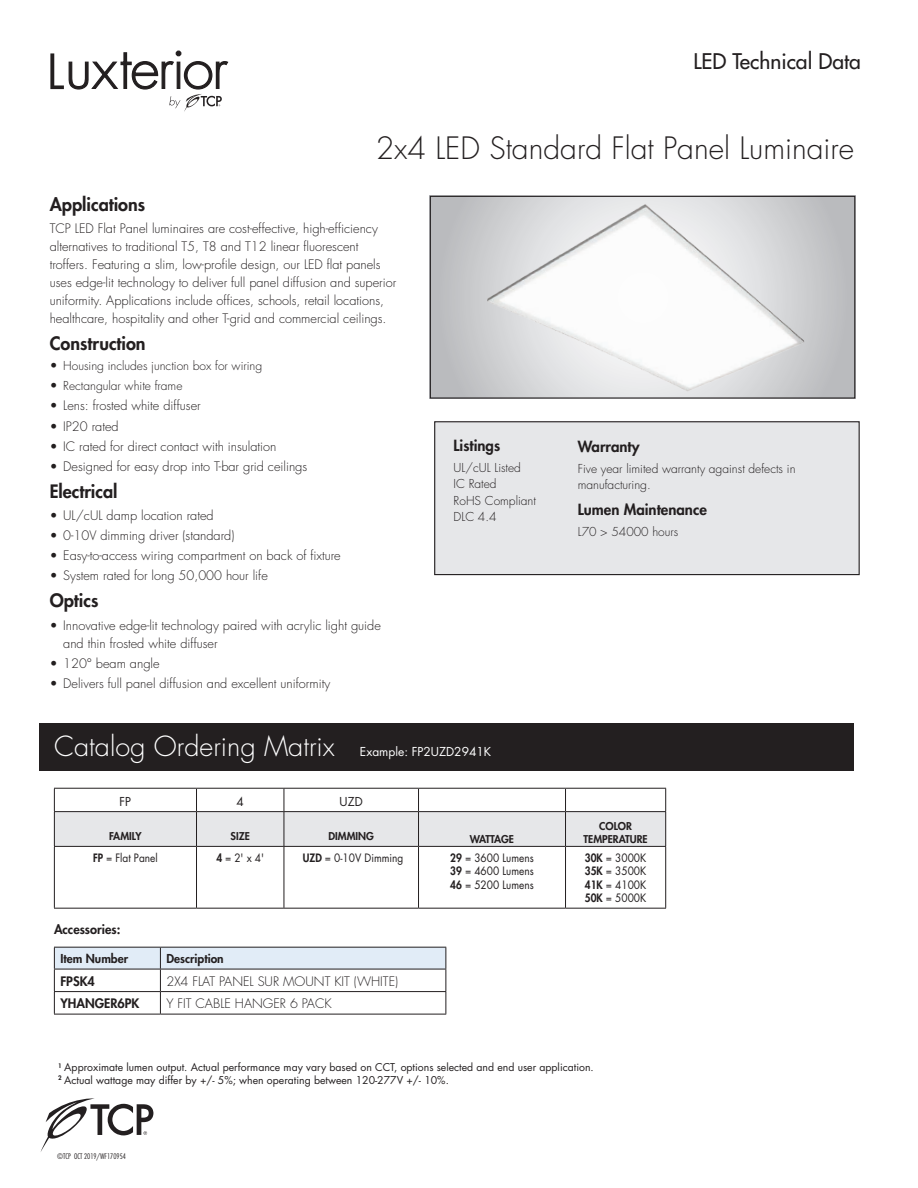
<style>
.page{position:relative;width:918px;height:1188px;background:#fff}
.page>*{position:absolute;margin:0;border:0;box-sizing:border-box;transform-origin:0 0}
.t1{font:300 30px "Futura Std";color:#231f20}
.t2{font:300 27px "Futura Std";color:#fff}
.t3{font:500 21px "Futura Std";color:#231f20}
.t4{font:800 18px "Futura Std";color:#231f20}
.t5{font:800 15px "Futura Std";color:#231f20}
.t6{font:300 12.75px/18px "Futura Std";color:#231f20}
.t7{font:800 12.75px "Futura Std";color:#231f20}
.t8{font:300 12px/16.5px "Futura Std";color:#231f20}
.t9{font:800 12px "Futura Std";color:#231f20}
.t10{font:12px "Futura Std";color:#fff}
.t11{font:12px "Futura Std";color:#231f20}
.t12{font:11.25px "Futura Std";color:#231f20;scale:.9 1}
.t13{font:10.5px "Futura Std";color:#231f20}
.t14{font:800 10.5px/12.6px "Futura Std";color:#231f20;text-align:center}
.t15{font:800 10.5px "Futura Std";letter-spacing:-.04em;color:#231f20}
.t16{font:300 condensed 7.5px "Futura Std";color:#231f20}
.s1{font-size:12.75px}
.s2{font-weight:800}
</style>
<div class="page">
<div style="left:435px;top:422px;width:424px;height:153px;background:#e6e7e9"></div>
<div style="left:434px;top:421px;width:426px;height:154px;border:1px solid #231f20"></div>
<div style="left:430px;top:196px;width:425px;height:203px;background:#bdbec1"></div>
<div style="left:39px;top:724px;width:815px;height:47px;background:#231f20"></div>
<img style="left:475px;top:195px;width:338px;height:204px">
<svg style="left:50px;top:51px;width:178px;height:61px"></svg>
<svg style="left:40px;top:1098px;width:113px;height:54px"></svg>
<svg style="left:55px;top:847px;width:610px;height:61px"></svg>
<hr style="left:54px;top:846px;width:143px;height:1px;background:#231f20">
<hr style="left:197px;top:846px;width:87px;height:1px;background:#231f20">
<hr style="left:284px;top:846px;width:135px;height:1px;background:#231f20">
<hr style="left:419px;top:846px;width:147px;height:1px;background:#231f20">
<hr style="left:566px;top:846px;width:100px;height:1px;background:#231f20">
<hr style="left:54px;top:788px;width:143px;height:1px;background:#231f20">
<hr style="left:197px;top:788px;width:87px;height:1px;background:#231f20">
<hr style="left:284px;top:788px;width:135px;height:1px;background:#231f20">
<hr style="left:419px;top:788px;width:147px;height:1px;background:#231f20">
<hr style="left:566px;top:788px;width:100px;height:1px;background:#231f20">
<svg style="left:54px;top:789px;width:612px;height:57px"></svg>
<hr style="left:54px;top:812px;width:1px;height:34px;background:#231f20">
<hr style="left:196px;top:812px;width:1px;height:34px;background:#231f20">
<hr style="left:284px;top:812px;width:1px;height:34px;background:#231f20">
<hr style="left:418px;top:812px;width:1px;height:34px;background:#231f20">
<hr style="left:565px;top:812px;width:1px;height:34px;background:#231f20">
<hr style="left:665px;top:812px;width:1px;height:34px;background:#231f20">
<hr style="left:54px;top:847px;width:1px;height:61px;background:#231f20">
<hr style="left:196px;top:847px;width:1px;height:61px;background:#231f20">
<hr style="left:284px;top:847px;width:1px;height:61px;background:#231f20">
<hr style="left:418px;top:847px;width:1px;height:61px;background:#231f20">
<hr style="left:565px;top:847px;width:1px;height:61px;background:#231f20">
<hr style="left:665px;top:847px;width:1px;height:61px;background:#231f20">
<hr style="left:54px;top:908px;width:143px;height:1px;background:#231f20">
<hr style="left:197px;top:908px;width:87px;height:1px;background:#231f20">
<hr style="left:284px;top:908px;width:135px;height:1px;background:#231f20">
<hr style="left:419px;top:908px;width:147px;height:1px;background:#231f20">
<hr style="left:566px;top:908px;width:100px;height:1px;background:#231f20">
<svg style="left:54px;top:947px;width:393px;height:67px"></svg>
<hr style="left:54px;top:1014px;width:106px;height:1px;background:#231f20">
<hr style="left:160px;top:1014px;width:286px;height:1px;background:#231f20">
<p class="t3" style="left:693px;top:48px;width:169px">LED Technical Data</p>
<p class="t1" style="left:376px;top:129px;width:480px">2x4 LED Standard Flat Panel Luminaire</p>
<p class="t4" style="left:50px;top:193px;width:97px">Applications</p>
<p class="t6" style="left:50px;top:220px;width:348px">TCP LED Flat Panel luminaires are cost-effective, high-efficiency alternatives to traditional T5, T8 and T12 linear fluorescent troffers. Featuring a slim, low-profile design, our LED flat panels uses edge-lit technology to deliver full panel diffusion and superior uniformity. Applications include offices, schools, retail locations, healthcare, hospitality and other T-grid and commercial ceilings.</p>
<p class="t4" style="left:50px;top:332px;width:97px">Construction</p>
<p class="t8" style="left:50px;top:358px;width:214px"><span class="s1">•</span> Housing includes junction box for wiring</p>
<p class="t8" style="left:50px;top:378px;width:134px"><span class="s1">•</span> Rectangular white frame</p>
<p class="t6" style="left:50px;top:397px;width:153px">• Lens: frosted white diffuser</p>
<p class="t6" style="left:50px;top:417px;width:70px">• IP20 rated</p>
<p class="t6" style="left:50px;top:437px;width:228px">• IC rated for direct contact with insulation</p>
<p class="t6" style="left:50px;top:458px;width:259px">• Designed for easy drop into T-bar grid ceilings</p>
<p class="t4" style="left:50px;top:480px;width:69px">Electrical</p>
<p class="t6" style="left:50px;top:507px;width:166px">• UL/cUL damp location rated</p>
<p class="t6" style="left:50px;top:527px;width:186px">• 0-10V dimming driver (standard)</p>
<p class="t6" style="left:50px;top:547px;width:293px">• Easy-to-access wiring compartment on back of fixture</p>
<p class="t6" style="left:50px;top:567px;width:220px">• System rated for long 50,000 hour life</p>
<p class="t4" style="left:50px;top:589px;width:50px">Optics</p>
<p class="t6" style="left:63px;top:616px;width:319px;text-indent:-14px">• Innovative edge-lit technology paired with acrylic light guide and thin frosted white diffuser</p>
<p class="t6" style="left:50px;top:654px;width:111px">• 120° beam angle</p>
<p class="t6" style="left:50px;top:675px;width:282px">• Delivers full panel diffusion and excellent uniformity</p>
<p class="t5" style="left:454px;top:436px;width:48px">Listings</p>
<p class="t8" style="left:454px;top:459px;width:69px">UL/cUL Listed<br>IC Rated</p>
<p class="t8" style="left:454px;top:492px;width:84px">RoHS Compliant</p>
<p class="t8" style="left:454px;top:509px;width:44px">DLC 4.4</p>
<p class="t2" style="left:54px;top:730px;width:282px">Catalog Ordering Matrix</p>
<p class="t10" style="left:360px;top:744px;width:133px">Example: FP2UZD2941K</p>
<p class="t11" style="left:120px;top:794px;width:14px">FP</p>
<p class="t11" style="left:237px;top:794px;width:9px">4</p>
<p class="t11" style="left:340px;top:794px;width:25px">UZD</p>
<p class="t14" style="left:109px;top:829px;width:34px">FAMILY</p>
<p class="t14" style="left:231px;top:829px;width:21px">SIZE</p>
<p class="t14" style="left:329px;top:829px;width:47px">DIMMING</p>
<p class="t15" style="left:470px;top:832px;width:46px">WATTAGE</p>
<p class="t12" style="left:93px;top:850px;width:73px"><span class="s2">FP</span> = Flat Panel</p>
<p class="t12" style="left:216px;top:850px;width:54px"><span class="s2">4</span> = 2' x 4'</p>
<p class="t12" style="left:303px;top:850px;width:113px"><span class="s2">UZD</span> = 0-10V Dimming</p>
<p class="t12" style="left:450px;top:850px;width:94px"><span class="s2">29</span> = 3600 Lumens</p>
<p class="t12" style="left:450px;top:864px;width:94px"><span class="s2">39</span> = 4600 Lumens</p>
<p class="t12" style="left:450px;top:877px;width:94px"><span class="s2">46</span> = 5200 Lumens</p>
<p class="t7" style="left:54px;top:921px;width:68px">Accessories:</p>
<p class="t9" style="left:60px;top:951px;width:69px">Item Number</p>
<p class="t9" style="left:166px;top:951px;width:59px">Description</p>
<p class="t7" style="left:60px;top:973px;width:36px">FPSK4</p>
<p class="t6" style="left:166px;top:972px;width:233px">2X4 FLAT PANEL SUR MOUNT KIT (WHITE)</p>
<p class="t7" style="left:60px;top:995px;width:81px">YHANGER6PK</p>
<p class="t6" style="left:166px;top:995px;width:167px">Y FIT CABLE HANGER 6 PACK</p>
<p class="t5" style="left:578px;top:437px;width:63px">Warranty</p>
<p class="t8" style="left:578px;top:461px;width:219px">Five year limited warranty against defects in manufacturing.</p>
<p class="t5" style="left:578px;top:500px;width:131px">Lumen Maintenance</p>
<p class="t8" style="left:578px;top:524px;width:102px">L70 &gt; 54000 hours</p>
<p class="t14" style="left:584px;top:820px;width:66px">COLOR<br>TEMPERATURE</p>
<p class="t12" style="left:585px;top:850px;width:70px"><span class="s2">30K</span> = 3000K</p>
<p class="t12" style="left:585px;top:864px;width:70px"><span class="s2">35K</span> = 3500K</p>
<p class="t12" style="left:585px;top:877px;width:70px"><span class="s2">41K</span> = 4100K</p>
<p class="t12" style="left:585px;top:891px;width:70px"><span class="s2">50K</span> = 5000K</p>
<p class="t13" style="left:58px;top:1061px;width:537px"><sup>1</sup> Approximate lumen output. Actual performance may vary based on CCT, options selected and end user application.</p>
<p class="t13" style="left:58px;top:1073px;width:392px"><sup>2</sup> Actual wattage may differ by +/- 5%; when operating between 120-277V +/- 10%.</p>
<p class="t16" style="left:57px;top:1151px;width:70px">©TCP OCT 2019/WF170954</p>
</div>
